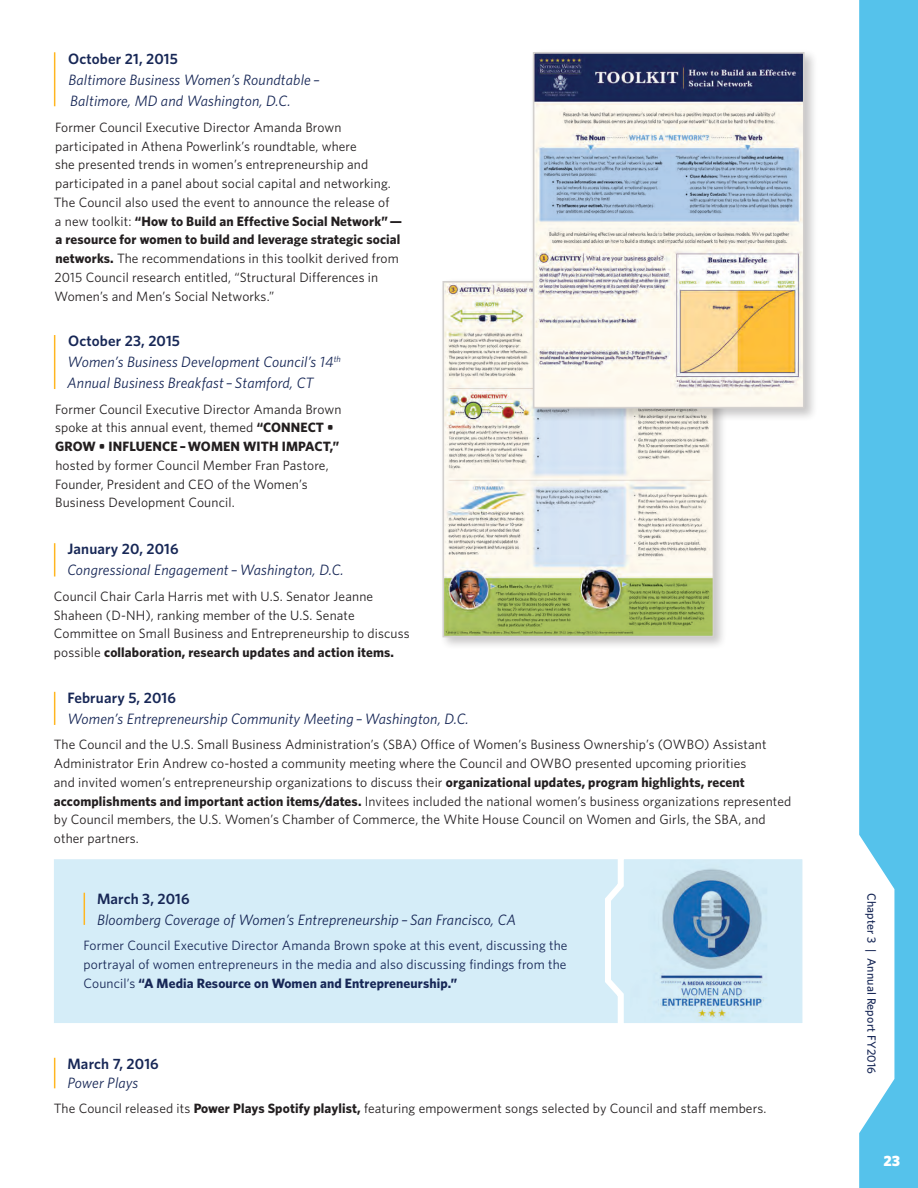
<style>
.page{position:relative;width:918px;height:1188px;background:#fff}
.page>*{position:absolute;margin:0;border:0;box-sizing:border-box;transform-origin:0 0}
.t1{font:italic 15px/21.3px "Whitney";letter-spacing:.01em;color:#172756}
.t2{font:600 15px/19.5px "Whitney";letter-spacing:.01em;color:#172756}
.t3{font:900 15px "Whitney";color:#fff}
.t4{font:13.5px/18.8px "Whitney";letter-spacing:.01em;color:#231f20}
.t5{font:13.5px/18.8px "Whitney";letter-spacing:.01em;color:#172756;text-align:justify}
.t6{font:500 12px "Whitney";letter-spacing:.01em;color:#172756}
.s1{font-weight:600;font-style:normal}
.s2{font-weight:700}
.s3{font-weight:400;font-style:italic}
</style>
<div class="page">
<div style="left:54px;top:859px;width:545px;height:164px;background:#d5edf8"></div>
<svg style="left:599px;top:859px;width:204px;height:164px;background:#dbeff9"></svg>
<hr style="left:84px;top:893px;width:1px;height:32px;background:#ffb620">
<img style="left:630px;top:860px;width:163px;height:162px">
<svg style="left:859px;top:0;width:59px;height:1188px;background:#6ac9ed"></svg>
<hr style="left:54px;top:692px;width:1px;height:33px;background:#ffb620">
<hr style="left:54px;top:1058px;width:1px;height:30px;background:#ffb620">
<hr style="left:54px;top:543px;width:1px;height:34px;background:#ffb620">
<hr style="left:54px;top:52px;width:1px;height:54px;background:#ffb620">
<hr style="left:54px;top:335px;width:1px;height:54px;background:#ffb620">
<div style="left:440px;top:278px;width:287px;height:373px;background:#231f20;opacity:.25"></div>
<img style="left:446px;top:284px;width:265px;height:350px">
<div style="left:443px;top:281px;width:271px;height:356px;border:2px solid #d3d0ce"></div>
<div style="left:530px;top:49px;width:288px;height:373px;background:#231f20;opacity:.25"></div>
<img style="left:536px;top:55px;width:266px;height:350px">
<div style="left:533px;top:52px;width:272px;height:356px;border:2px solid #d3d0ce"></div>
<p class="t1" style="left:68px;top:48px;width:253px"><span class="s1">October 21, 2015<br></span>Baltimore Business Women’s Roundtable –<br>Baltimore, MD and Washington, D.C.</p>
<p class="t4" style="left:54px;top:117px;width:350px">Former Council Executive Director Amanda Brown participated in Athena Powerlink’s roundtable, where<br>she presented trends in women’s entrepreneurship and participated in a panel about social capital and networking.<br>The Council also used the event to announce the release of<br>a new toolkit: <span class="s2">“How to Build an Effective Social Network” — a resource for women to build and leverage strategic social networks.</span> The recommendations in this toolkit derived from 2015 Council research entitled, “Structural Differences in Women’s and Men’s Social Networks.”</p>
<p class="t1" style="left:67px;top:329px;width:275px"><span class="s1">October 23, 2015<br></span>Women’s Business Development Council’s 14<sup>th<br></sup>Annual Business Breakfast – Stamford, CT</p>
<p class="t4" style="left:55px;top:399px;width:288px">Former Council Executive Director Amanda Brown spoke at this annual event, themed <span class="s2">“CONNECT • GROW • INFLUENCE – WOMEN WITH IMPACT,” </span>hosted by former Council Member Fran Pastore, Founder, President and CEO of the Women’s Business Development Council.</p>
<p class="t1" style="left:67px;top:538px;width:278px"><span class="s1">January 20, 2016<br></span>Congressional Engagement – Washington, D.C.</p>
<p class="t4" style="left:54px;top:587px;width:357px">Council Chair Carla Harris met with U.S. Senator Jeanne Shaheen (D-NH), ranking member of the U.S. Senate Committee on Small Business and Entrepreneurship to discuss possible <span class="s2">collaboration, research updates and action items.</span></p>
<p class="t1" style="left:67px;top:686px;width:403px"><span class="s1">February 5, 2016<br></span>Women’s Entrepreneurship Community Meeting – Washington, D.C.</p>
<p class="t4" style="left:54px;top:735px;width:739px">The Council and the U.S. Small Business Administration’s (SBA) Office of Women’s Business Ownership’s (OWBO) Assistant Administrator Erin Andrew co-hosted a community meeting where the Council and OWBO presented upcoming priorities<br>and invited women’s entrepreneurship organizations to discuss their <span class="s2">organizational updates, program highlights, recent accomplishments and important action items/dates.</span> Invitees included the national women’s business organizations represented by Council members, the U.S. Women’s Chamber of Commerce, the White House Council on Women and Girls, the SBA, and other partners.</p>
<p class="t1" style="left:97px;top:887px;width:421px"><span class="s1">March 3, 2016<br></span>Bloomberg Coverage of Women’s Entrepreneurship – San Francisco, CA</p>
<p class="t5" style="left:84px;top:936px;width:485px">Former Council Executive Director Amanda Brown spoke at this event, discussing the portrayal of women entrepreneurs in the media and also discussing findings from the Council’s <span class="s2">“A Media Resource on Women and Entrepreneurship.”</span></p>
<p class="t2" style="left:67px;top:1053px;width:93px">March 7, 2016<br><span class="s3">Power Plays</span></p>
<p class="t4" style="left:54px;top:1098px;width:714px">The Council released its <span class="s2">Power Plays Spotify playlist,</span> featuring empowerment songs selected by Council and staff members.</p>
<p class="t6" style="left:879px;top:893px;width:182px;rotate:90deg">Chapter 3 | Annual Report FY2016</p>
<p class="t3" style="left:883px;top:1152px;width:18px">23</p>
</div>
